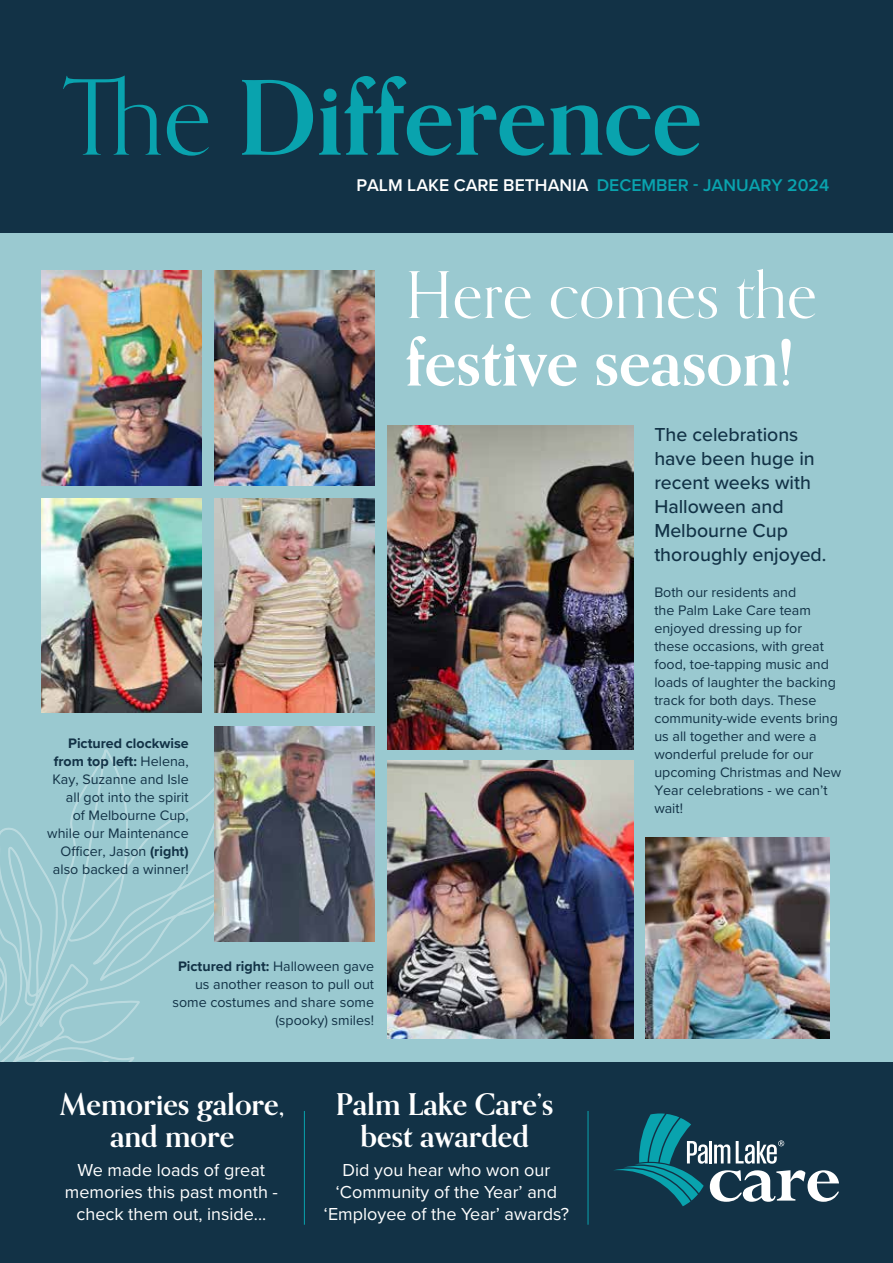
<style>
.page{position:relative;width:893px;height:1263px;background:#fff}
.page>*{position:absolute;margin:0;border:0;box-sizing:border-box;transform-origin:0 0}
.t1{font:700 102.45px "Orpheus Pro";color:#09a3ae}
.t2{font:700 64.5px "Orpheus Pro";color:#fff}
.t3{font:64.5px "Orpheus Pro";color:#fff}
.t4{font:700 30px/31.5px "Orpheus Pro";color:#fff;text-align:center}
.t5{font:500 19.5px/24px "Proxima Nova";color:#123246}
.t6{font:18px/21.6px "Proxima Nova";color:#fff;text-align:center}
.t7{font:600 17.55px "Proxima Nova";color:#fff}
.t8{font:14.25px/18px "Proxima Nova";color:#123246;text-align:right}
.s1{font-weight:400;font-size:103.95px}
.s2{color:#09a3ae}
.s3{font-weight:700}
</style>
<div class="page">
<div style="left:0;top:223px;width:893px;height:839px;background:#9ac9d0"></div>
<div style="left:0;top:0;width:893px;height:232px;background:#123246"></div>
<svg style="left:107px;top:750px;width:144px;height:312px"></svg>
<svg style="left:0;top:749px;width:107px;height:313px"></svg>
<img style="left:42px;top:271px;width:160px;height:214px">
<img style="left:387px;top:760px;width:246px;height:278px">
<div style="left:0;top:1062px;width:893px;height:201px;background:#123246"></div>
<svg style="left:614px;top:1113px;width:225px;height:93px"></svg>
<hr style="left:709px;top:1141px;width:3px;height:22px;background:#fff">
<hr style="left:304px;top:1111px;width:1px;height:114px;background:#09a3ae">
<hr style="left:588px;top:1111px;width:1px;height:114px;background:#09a3ae">
<img style="left:214px;top:271px;width:160px;height:214px">
<img style="left:42px;top:498px;width:160px;height:215px">
<img style="left:214px;top:498px;width:160px;height:215px">
<img style="left:214px;top:727px;width:160px;height:214px">
<img style="left:387px;top:425px;width:246px;height:324px">
<img style="left:645px;top:837px;width:184px;height:201px">
<h1 class="t1" style="left:63px;top:54px;width:640px"><span class="s1">The</span> Difference</h1>
<p class="t7" style="left:356px;top:172px;width:474px">PALM LAKE CARE BETHANIA <span class="s2">DECEMBER - JANUARY 2024</span></p>
<p class="t8" style="left:47px;top:734px;width:143px"><span class="s3">Pictured clockwise from top left:</span> Helena,<br>Kay, Suzanne and Isle all got into the spirit<br>of Melbourne Cup, while our Maintenance<br>Officer, Jason <span class="s3">(right) </span>also backed a winner!</p>
<h2 class="t3" style="left:405px;top:256px;width:413px">Here comes the</h2>
<h2 class="t2" style="left:405px;top:322px;width:390px">festive season!</h2>
<h3 class="t5" style="left:654px;top:421px;width:174px">The celebrations have been huge in recent weeks with<br>Halloween and<br>Melbourne Cup thoroughly enjoyed.</h3>
<p class="t8" style="left:654px;top:582px;width:189px;text-align:left">Both our residents and<br>the Palm Lake Care team enjoyed dressing up for<br>these occasions, with great food, toe-tapping music and loads of laughter the backing track for both days. These community-wide events bring us all together and were a wonderful prelude for our upcoming Christmas and New<br>Year celebrations - we can’t wait!</p>
<p class="t8" style="left:172px;top:957px;width:203px"><span class="s3">Pictured right:</span> Halloween gave us another reason to pull out some costumes and share some (spooky) smiles!</p>
<h3 class="t4" style="left:60px;top:1088px;width:226px">Memories galore, and more</h3>
<p class="t6" style="left:65px;top:1159px;width:215px">We made loads of great memories this past month - check them out, inside...</p>
<h3 class="t4" style="left:336px;top:1088px;width:219px">Palm Lake Care’s best awarded</h3>
<p class="t6" style="left:324px;top:1159px;width:247px">Did you hear who won our ‘Community of the Year’ and ‘Employee of the Year’ awards?</p>
</div>
